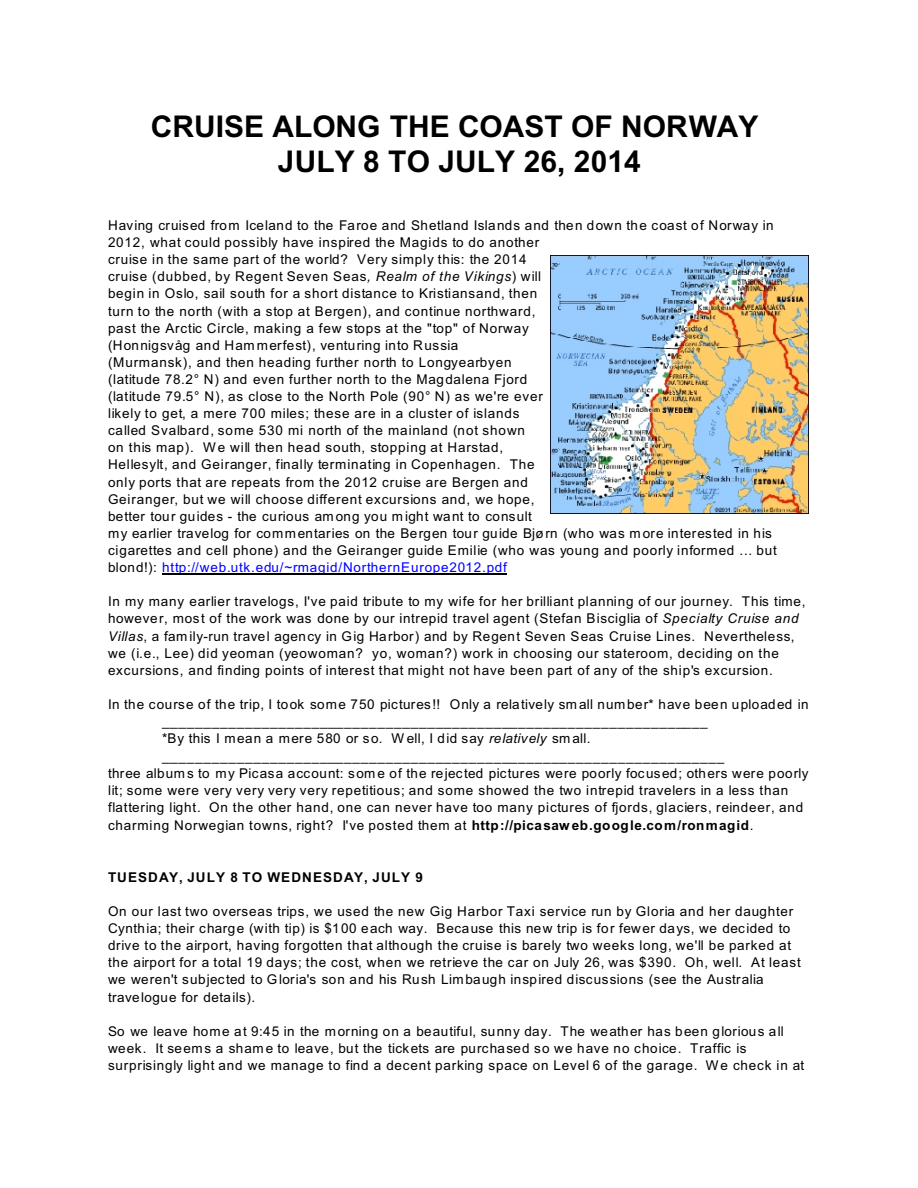
<style>
.page{position:relative;width:918px;height:1188px;background:#fff}
.page>*{position:absolute;margin:0;border:0;box-sizing:border-box;transform-origin:0 0}
.t1{font:700 30px/35.1px "Arial";color:#000;text-align:center}
.t2{font:13.5px/17.1px "Arial";letter-spacing:.06em;color:#000}
.t3{font:13.5px "Arial";letter-spacing:.02em;color:#000}
.t4{font:700 13.5px "Arial";letter-spacing:.08em;color:#000}
.s1{font-style:italic}
.s2{color:#00f}
.s3{font-weight:700}
</style>
<div class="page">
<img style="left:551px;top:255px;width:258px;height:258px">
<hr style="left:162px;top:574px;width:345px;height:1px;background:#000">
<h1 class="t1" style="left:151px;top:111px;width:609px">CRUISE ALONG THE COAST OF NORWAY<br>JULY 8 TO JULY 26, 2014</h1>
<p class="t2" style="left:108px;top:218px;width:670px">Having cruised from Iceland to the Faroe and Shetland Islands and then down the coast of Norway in 2012, what could possibly have inspired the Magids to do another<br>cruise in the same part of the world? Very simply this: the 2014<br>cruise (dubbed, by Regent Seven Seas<span class="s1">, Realm of the Vikings</span>) will<br>begin in Oslo, sail south for a short distance to Kristiansand, then<br>turn to the north (with a stop at Bergen), and continue northward,<br>past the Arctic Circle, making a few stops at the "top" of Norway<br>(Honnigsvåg and Ham merfest), venturing into Russia<br>(Murmansk), and then heading further north to Longyearbyen<br>(latitude 78.2° N) and even further north to the Magdalena Fjord<br>(latitude 79.5° N), as close to the North Pole (90° N) as we're ever<br>likely to get, a mere 700 miles; these are in a cluster of islands<br>called Svalbard, some 530 mi north of the mainland (not shown<br>on this map). We will then head south, stopping at Harstad,<br>Hellesylt, and Geiranger, finally terminating in Copenhagen. The<br>only ports that are repeats from the 2012 cruise are Bergen and<br>Geiranger, but we will choose different excursions and, we hope,<br>better tour guides - the curious am ong you m ight want to consult<br>my earlier travelog for commentaries on the Bergen tour guide Bjørn (who was m ore interested in his cigarettes and cell phone) and the Geiranger guide Emilie (who was young and poorly informed ... but blond!): <span class="s2">http://web.utk.edu/~rmagid/NorthernEurope2012.pdf</span></p>
<p class="t2" style="left:108px;top:594px;width:699px">In my many earlier travelogs, I've paid tribute to my wife for her brilliant planning of our journey. This time, however, most of the work was done by our intrepid travel agent (Stefan Bisciglia of <span class="s1">Specialty Cruise and Villas</span>, a fam ily-run travel agency in Gig Harbor) and by Regent Seven Seas Cruise Lines. Nevertheless, we (i.e., Lee) did yeoman (yeowoman? yo, woman?) work in choosing our stateroom, deciding on the excursions, and finding points of interest that might not have been part of any of the ship's excursion.</p>
<p class="t3" style="left:108px;top:699px;width:702px">In the course of the trip, I took some 750 pictures!! Only a relatively sm all num ber* have been uploaded in</p>
<p class="t2" style="left:162px;top:714px;width:547px">__________________________________________________________________</p>
<p class="t3" style="left:162px;top:734px;width:430px">*By this I mean a mere 580 or so. W ell, I did say <span class="s1">relatively</span> sm all.</p>
<p class="t2" style="left:162px;top:749px;width:564px">____________________________________________________________________</p>
<p class="t3" style="left:108px;top:768px;width:702px">three album s to my Picasa account: som e of the rejected pictures were poorly focused; others were poorly</p>
<p class="t2" style="left:108px;top:783px;width:682px">lit; some were very very very very repetitious; and some showed the two intrepid travelers in a less than</p>
<p class="t2" style="left:108px;top:800px;width:697px">flattering light. On the other hand, one can never have too many pictures of fjords, glaciers, reindeer, and</p>
<p class="t2" style="left:108px;top:818px;width:647px">charming Norwegian towns, right? I've posted them at <span class="s3">http://picasaweb.google.com/ronmagid</span>.</p>
<p class="t4" style="left:108px;top:872px;width:316px">TUESDAY, JULY 8 TO WEDNESDAY, JULY 9</p>
<p class="t2" style="left:108px;top:904px;width:694px">On our last two overseas trips, we used the new Gig Harbor Taxi service run by Gloria and her daughter Cynthia; their charge (with tip) is $100 each way. Because this new trip is for fewer days, we decided to drive to the airport, having forgotten that although the cruise is barely two weeks long, we'll be parked at the airport for a total 19 days; the cost, when we retrieve the car on July 26, was $390. Oh, well. At least we weren't subjected to Gloria's son and his Rush Limbaugh inspired discussions (see the Australia travelogue for details).</p>
<p class="t2" style="left:108px;top:1024px;width:698px">So we leave home at 9:45 in the morning on a beautiful, sunny day. The weather has been glorious all week. It seem s a sham e to leave, but the tickets are purchased so we have no choice. Traffic is surprisingly light and we manage to find a decent parking space on Level 6 of the garage. We check in at</p>
</div>
